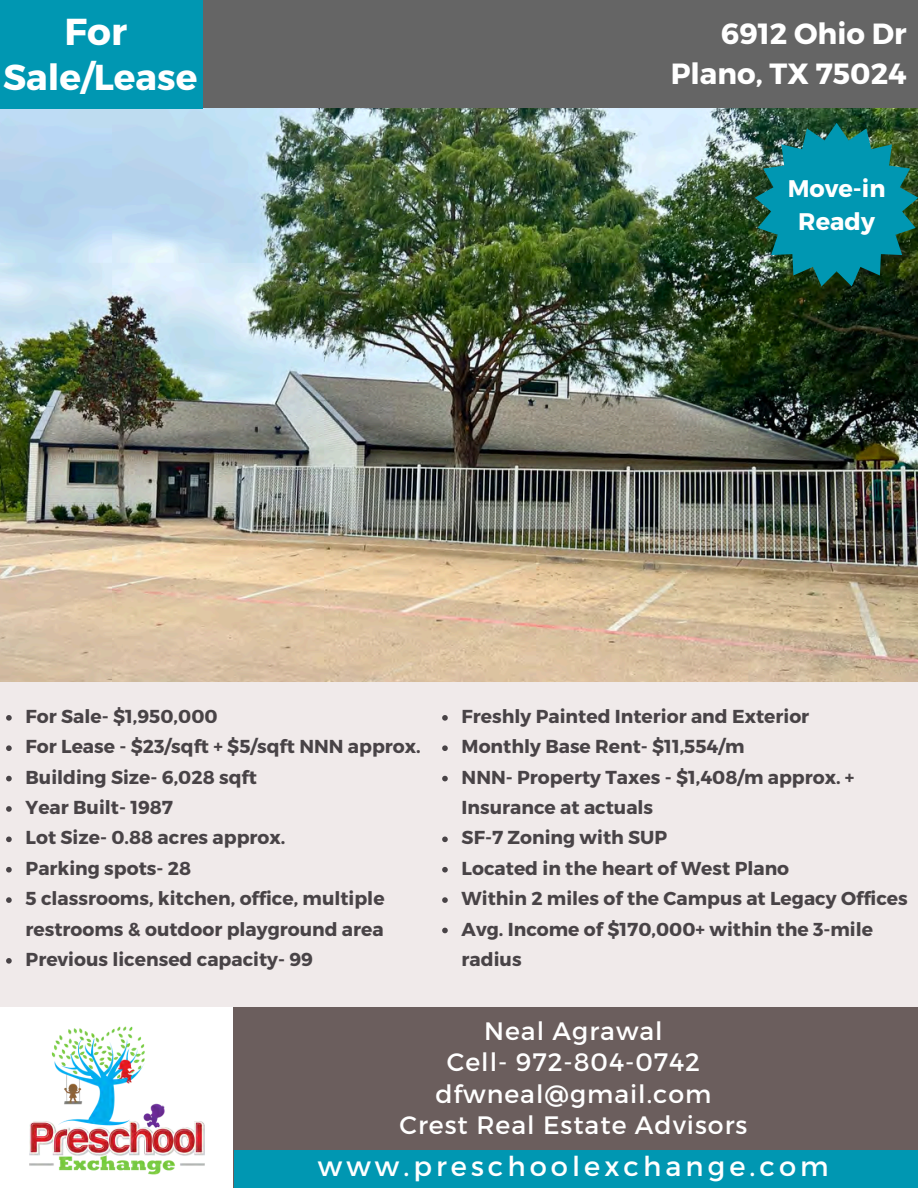
<style>
.page{position:relative;width:918px;height:1188px;background:#f0eaea}
.page>*{position:absolute;margin:0;border:0;box-sizing:border-box;transform-origin:0 0}
.t1{font:700 37.5px "Montserrat";color:#fff}
.t2{font:700 36px "Montserrat";color:#fff}
.t3{font:700 29.25px/40.5px "Montserrat";color:#fff;text-align:right}
.t4{font:27.3px "Montserrat";letter-spacing:.15em;color:#fff}
.t5{font:25.2px/31.5px "Montserrat";letter-spacing:.04em;color:#fff;text-align:center}
.t6{font:700 24px/32.7px "Montserrat";color:#fff;text-align:center}
.t7{font:700 18.75px/30.3px "Montserrat";color:#1f1a1e}
</style>
<div class="page">
<div style="left:0;top:0;width:918px;height:109px;background:#656565"></div>
<img style="left:0;top:109px;width:918px;height:573px">
<div style="left:234px;top:1007px;width:684px;height:181px;background:#6b5e5d"></div>
<img style="left:0;top:1007px;width:234px;height:181px">
<div style="left:234px;top:1150px;width:684px;height:38px;background:#0097b2"></div>
<img style="left:755px;top:123px;width:163px;height:163px">
<div style="left:0;top:0;width:202px;height:109px;background:#0097b2"></div>
<svg style="left:6px;top:715px;width:6px;height:6px"></svg>
<svg style="left:6px;top:745px;width:6px;height:6px"></svg>
<svg style="left:6px;top:776px;width:6px;height:5px"></svg>
<svg style="left:6px;top:806px;width:6px;height:6px"></svg>
<svg style="left:6px;top:837px;width:6px;height:5px"></svg>
<svg style="left:6px;top:867px;width:6px;height:6px"></svg>
<svg style="left:6px;top:897px;width:6px;height:6px"></svg>
<svg style="left:6px;top:958px;width:6px;height:6px"></svg>
<svg style="left:442px;top:715px;width:6px;height:6px"></svg>
<svg style="left:442px;top:745px;width:6px;height:6px"></svg>
<svg style="left:442px;top:776px;width:6px;height:5px"></svg>
<svg style="left:442px;top:837px;width:6px;height:5px"></svg>
<svg style="left:442px;top:867px;width:6px;height:6px"></svg>
<svg style="left:442px;top:897px;width:6px;height:6px"></svg>
<svg style="left:442px;top:928px;width:6px;height:5px"></svg>
<p class="t1" style="left:65px;top:8px;width:64px">For</p>
<p class="t2" style="left:3px;top:54px;width:196px">Sale/Lease</p>
<p class="t3" style="left:671px;top:12px;width:237px">6912 Ohio Dr<br>Plano, TX 75024</p>
<h1 class="t6" style="left:788px;top:171px;width:99px">Move-in<br>Ready</h1>
<p class="t7" style="left:26px;top:700px;width:397px">For Sale- $1,950,000<br>For Lease - $23/sqft + $5/sqft NNN approx.<br>Building Size- 6,028 sqft<br>Year Built- 1987<br>Lot Size- 0.88 acres approx.<br>Parking spots- 28<br>5 classrooms, kitchen, office, multiple restrooms &amp; outdoor playground area<br>Previous licensed capacity- 99</p>
<p class="t7" style="left:462px;top:700px;width:448px">Freshly Painted Interior and Exterior<br>Monthly Base Rent- $11,554/m<br>NNN- Property Taxes - $1,408/m approx. +<br>Insurance at actuals<br>SF-7 Zoning with SUP<br>Located in the heart of West Plano<br>Within 2 miles of the Campus at Legacy Offices<br>Avg. Income of $170,000+ within the 3-mile radius</p>
<h2 class="t5" style="left:399px;top:1014px;width:350px">Neal Agrawal<br>Cell- 972-804-0742 dfwneal@gmail.com<br>Crest Real Estate Advisors</h2>
<h4 class="t4" style="left:318px;top:1149px;width:512px">www.preschoolexchange.com</h4>
</div>
